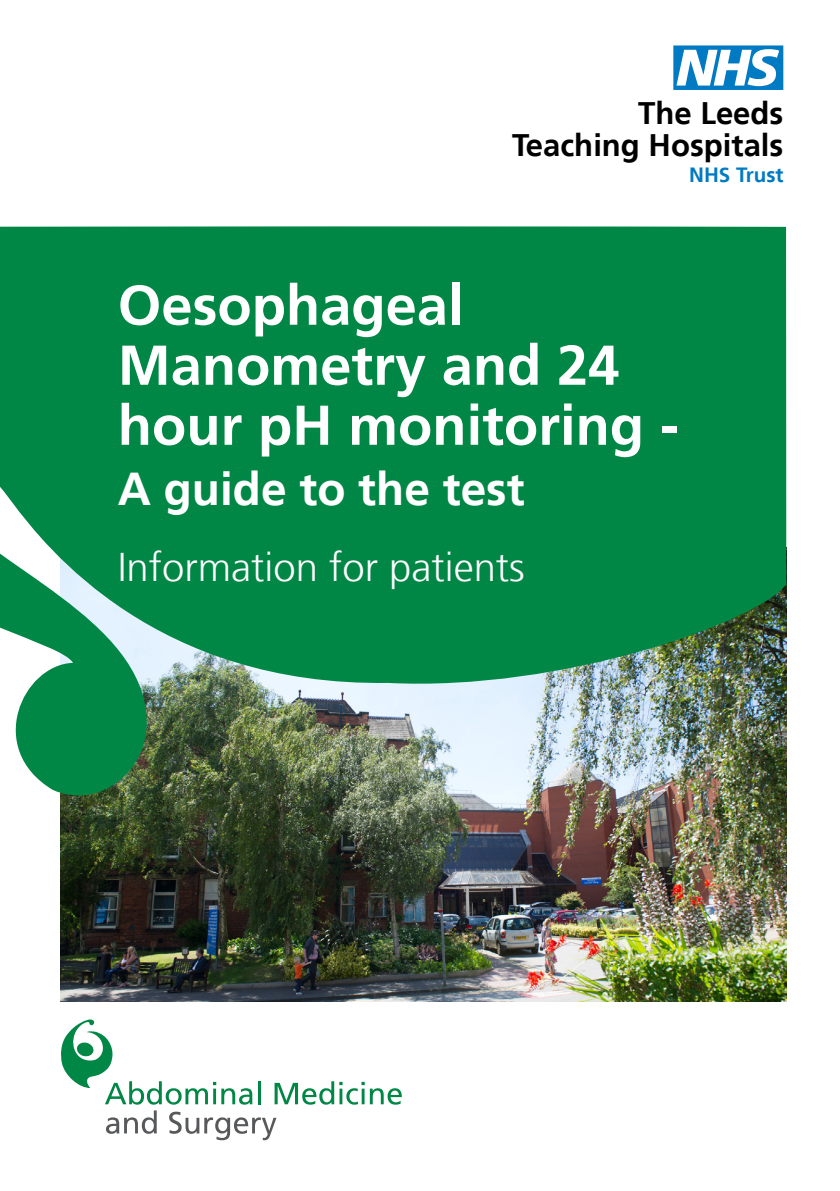
<style>
.page{position:relative;width:840px;height:1191px;background:#fff}
.page>*{position:absolute;margin:0;border:0;box-sizing:border-box;transform-origin:0 0}
.t1{font:62.2px "NHS";color:#007ac2}
.Cover_title_A{font:700 56px/60px "Frutiger LT";color:#fff}
.Cover_title_A-2{font:700 46px "Frutiger LT";color:#fff}
.Cover_title_B{font:300 40px "Frutiger LT";color:#fff}
.t2{font:700 31px "Frutiger LT";color:#000}
.t3{font:700 20.6px "Frutiger LT";color:#007ac2}
</style>
<div class="page">
<img style="left:60px;top:811px;width:725px;height:190px">
<hr style="left:257px;top:1081px;width:3px;height:23px;background:#008745">
<svg style="left:274px;top:1081px;width:127px;height:23px"></svg>
<svg style="left:106px;top:1110px;width:51px;height:23px"></svg>
<svg style="left:169px;top:1111px;width:107px;height:29px"></svg>
<svg style="left:61px;top:1019px;width:191px;height:85px"></svg>
<img style="left:0;top:226px;width:785px;height:585px">
<p class="t1" style="left:673px;top:33px;width:111px">n</p>
<p class="t2" style="left:638px;top:95px;width:147px">The Leeds</p>
<p class="t2" style="left:512px;top:127px;width:273px">Teaching Hospitals</p>
<p class="t3" style="left:688px;top:162px;width:96px">NHS Trust</p>
<p class="Cover_title_A" style="left:118px;top:275px;width:562px">Oesophageal<br>Manometry and 24 hour pH monitoring -</p>
<p class="Cover_title_A-2" style="left:118px;top:462px;width:408px">A guide to the test</p>
<p class="Cover_title_B" style="left:118px;top:545px;width:408px">Information for patients</p>
</div>
